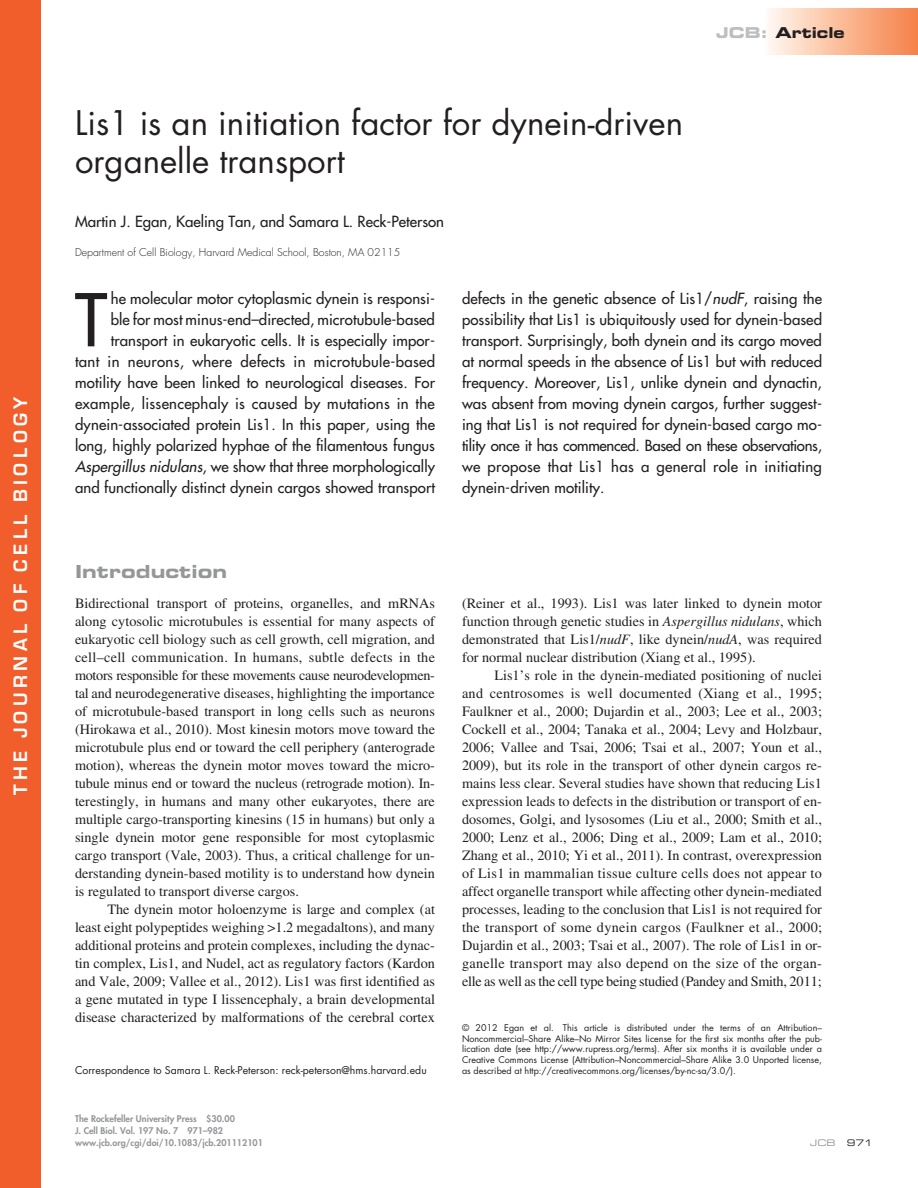
<style>
.page{position:relative;width:918px;height:1188px;background:#fff}
.page>*{position:absolute;margin:0;border:0;box-sizing:border-box;transform-origin:0 0}
.t1{font:500 70.65px "Futura Std";color:#231f20}
.t2{font:33px/38.2px "Futura Std";color:#231f20}
.t3{font:600 18px "Eurostile";letter-spacing:.25em;color:#fff}
.t4{font:18px "Eurostile LT Std Bold Ex 2";letter-spacing:.005em;color:#949698}
.t5{font:500 15px/21px "Futura Std";letter-spacing:.005em;color:#231f20;text-align:right}
.t6{font:15px "Eurostile LT Std Bold Ex 2";color:#231f20}
.t7{font:14.25px/18px "Times LT Std";color:#231f20;text-align:justify}
.t8{font:10.5px "Futura Std";color:#231f20}
.t9{font:300 10.5px "Futura Std";color:#231f20}
.t10{font:9px/10.8px "Futura Std";color:#231f20;text-align:justify}
.t11{font:800 9px/12px "Futura Std";color:#949698}
.t12{font:9px "Eurostile LT Std Ex 2";color:#949698}
.t13{font:9px "Eurostile LT Std Ex 2";color:#231f20}
.s1{color:#bcbec0}
.s2{font-style:italic}
</style>
<div class="page">
<div style="left:763px;top:8px;width:155px;height:47px;background:linear-gradient(to right,#fffbf4,#f57f45)"></div>
<div style="left:0;top:0;width:40px;height:1188px;background:#f15d2b"></div>
<p class="t3" style="left:13px;top:795px;width:400px;rotate:-90deg">THE JOURNAL OF CELL BIOLOGY</p>
<h2 class="t2" style="left:75px;top:104px;width:610px">Lis1 is an initiation factor for dynein-driven organelle transport</h2>
<p class="t5" style="left:75px;top:212px;width:371px">Martin J. Egan, Kaeling Tan, and Samara L. Reck-Peterson</p>
<p class="t9" style="left:75px;top:246px;width:327px">Department of Cell Biology, Harvard Medical School, Boston, MA 02115</p>
<p class="t6" style="left:716px;top:22px;width:130px"><span class="s1">JCB:</span> Article</p>
<p class="t5" style="left:75px;top:288px;width:362px">he molecular motor cytoplasmic dynein is responsi-<br>ble for most minus-end–directed, microtubule-based transport in eukaryotic cells. It is especially impor-<br>tant in neurons, where defects in microtubule-based motility have been linked to neurological diseases. For example, lissencephaly is caused by mutations in the dynein-associated protein Lis1. In this paper, using the long, highly polarized hyphae of the filamentous fungus <span class="s2">Aspergillus nidulans</span>, we show that three morphologically and functionally distinct dynein cargos showed transport</p>
<p class="t5" style="left:462px;top:288px;width:362px;text-align:justify">defects in the genetic absence of Lis1/<span class="s2">nudF</span>, raising the possibility that Lis1 is ubiquitously used for dynein-based transport. Surprisingly, both dynein and its cargo moved at normal speeds in the absence of Lis1 but with reduced frequency. Moreover, Lis1, unlike dynein and dynactin, was absent from moving dynein cargos, further suggest&shy;ing that Lis1 is not required for dynein-based cargo mo&shy;tility once it has commenced. Based on these observations, we propose that Lis1 has a general role in initiating dynein-driven motility.</p>
<h1 class="t1" style="left:75px;top:276px;width:34px">T</h1>
<p class="t4" style="left:75px;top:559px;width:154px">Introduction</p>
<p class="t7" style="left:75px;top:594px;width:362px">Bidirectional transport of proteins, organelles, and mRNAs along cytosolic microtubules is essential for many aspects of eukaryotic cell biology such as cell growth, cell migration, and cell–cell communication. In humans, subtle defects in the motors responsible for these movements cause neurodevelopmen&shy;tal and neurodegenerative diseases, highlighting the importance of microtubule-based transport in long cells such as neurons (Hirokawa et al., 2010). Most kinesin motors move toward the microtubule plus end or toward the cell periphery (anterograde motion), whereas the dynein motor moves toward the micro&shy;tubule minus end or toward the nucleus (retrograde motion). In&shy;terestingly, in humans and many other eukaryotes, there are multiple cargo-transporting kinesins (15 in humans) but only a single dynein motor gene responsible for most cytoplasmic cargo transport (Vale, 2003). Thus, a critical challenge for un&shy;derstanding dynein-based motility is to understand how dynein is regulated to transport diverse cargos.</p>
<p class="t7" style="left:75px;top:900px;width:362px;text-indent:32px">The dynein motor holoenzyme is large and complex (at least eight polypeptides weighing &gt;1.2 megadaltons), and many additional proteins and protein complexes, including the dynac&shy;tin complex, Lis1, and Nudel, act as regulatory factors (Kardon and Vale, 2009; Vallee et al., 2012). Lis1 was first identified as a gene mutated in type I lissencephaly, a brain developmental disease characterized by malformations of the cerebral cortex</p>
<p class="t8" style="left:75px;top:1063px;width:353px">Correspondence to Samara L. Reck-Peterson: reck-peterson@hms.harvard.edu</p>
<p class="t11" style="left:75px;top:1112px;width:189px">The Rockefeller University Press $30.00<br>J. Cell Biol. Vol. 197 No. 7 971–982 www.jcb.org/cgi/doi/10.1083/jcb.201112101</p>
<p class="t7" style="left:462px;top:594px;width:362px">(Reiner et al., 1993). Lis1 was later linked to dynein motor function through genetic studies in <span class="s2">Aspergillus nidulans</span>, which demonstrated that Lis1/<span class="s2">nudF</span>, like dynein/<span class="s2">nudA</span>, was required for normal nuclear distribution (Xiang et al., 1995).</p>
<p class="t7" style="left:462px;top:666px;width:362px;text-indent:32px">Lis1’s role in the dynein-mediated positioning of nuclei and centrosomes is well documented (Xiang et al., 1995; Faulkner et al., 2000; Dujardin et al., 2003; Lee et al., 2003; Cockell et al., 2004; Tanaka et al., 2004; Levy and Holzbaur, 2006; Vallee and Tsai, 2006; Tsai et al., 2007; Youn et al., 2009), but its role in the transport of other dynein cargos re&shy;mains less clear. Several studies have shown that reducing Lis1 expression leads to defects in the distribution or transport of en&shy;dosomes, Golgi, and lysosomes (Liu et al., 2000; Smith et al., 2000; Lenz et al., 2006; Ding et al., 2009; Lam et al., 2010; Zhang et al., 2010; Yi et al., 2011). In contrast, overexpression of Lis1 in mammalian tissue culture cells does not appear to affect organelle transport while affecting other dynein-mediated processes, leading to the conclusion that Lis1 is not required for the transport of some dynein cargos (Faulkner et al., 2000; Dujardin et al., 2003; Tsai et al., 2007). The role of Lis1 in or&shy;ganelle transport may also depend on the size of the organ&shy;elle as well as the cell type being studied (Pandey and Smith, 2011;</p>
<p class="t10" style="left:462px;top:1022px;width:362px">© 2012 Egan et al. This article is distributed under the terms of an Attribution– Noncommercial–Share Alike–No Mirror Sites license for the first six months after the pub&shy;lication date (see http://www.rupress.org/terms). After six months it is available under a Creative Commons License (Attribution–Noncommercial–Share Alike 3.0 Unported license, as described at http://creativecommons.org/licenses/by-nc-sa/3.0/).</p>
<p class="t12" style="left:810px;top:1136px;width:27px">JCB</p>
<p class="t13" style="left:847px;top:1136px;width:28px">971</p>
</div>
